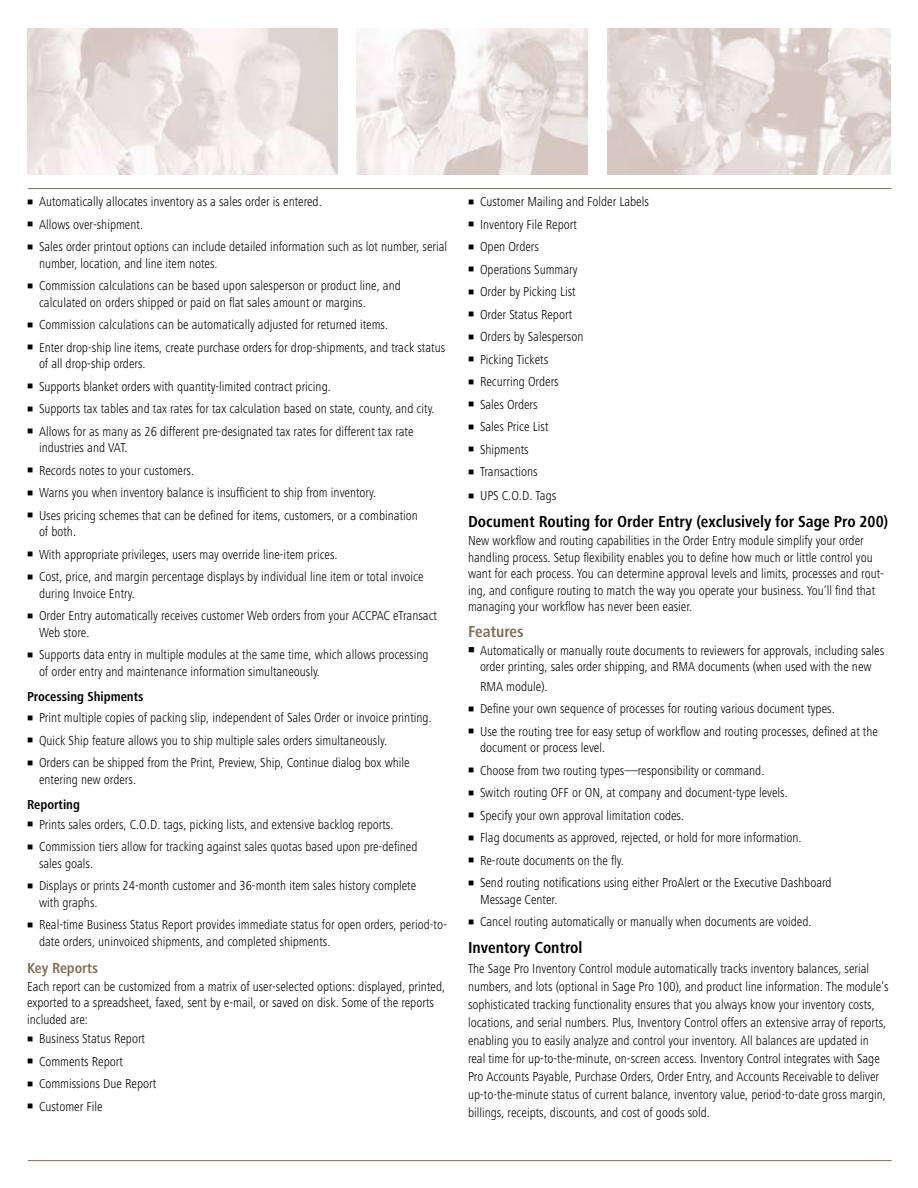
<style>
.page{position:relative;width:918px;height:1188px;background:#fff}
.page>*{position:absolute;margin:0;border:0;box-sizing:border-box;transform-origin:0 0}
.t1{font:700 condensed 16.5px "Frutiger Next LT";color:#000}
.t2{font:700 condensed 16.5px "Frutiger Next LT";color:#806f59}
.t3{font:700 condensed 15px "Frutiger Next LT";color:#806f59}
.t4{font:300 condensed 13.5px/16.5px "Frutiger Next LT";color:#000}
.t5{font:700 condensed 13.5px "Frutiger Next LT";color:#000}
</style>
<div class="page">
<hr style="left:28px;top:1160px;width:864px;height:1px;background:#806f59">
<hr style="left:28px;top:188px;width:864px;height:1px;background:#806f59">
<img style="left:357px;top:28px;width:231px;height:147px">
<img style="left:27px;top:28px;width:310px;height:147px">
<img style="left:608px;top:28px;width:283px;height:147px">
<p class="t4" style="left:27px;top:194px;width:296px">■ Automatically allocates inventory as a sales order is entered.</p>
<p class="t4" style="left:27px;top:216px;width:118px">■ Allows over-shipment.</p>
<p class="t4" style="left:39px;top:239px;width:410px;text-indent:-12px">■ Sales order printout options can include detailed information such as lot number, serial number, location, and line item notes.</p>
<p class="t4" style="left:39px;top:278px;width:363px;text-indent:-12px">■ Commission calculations can be based upon salesperson or product line, and calculated on orders shipped or paid on flat sales amount or margins.</p>
<p class="t4" style="left:27px;top:317px;width:363px">■ Commission calculations can be automatically adjusted for returned items.</p>
<p class="t4" style="left:39px;top:339px;width:408px;text-indent:-12px">■ Enter drop-ship line items, create purchase orders for drop-shipments, and track status of all drop-ship orders.</p>
<p class="t4" style="left:27px;top:378px;width:305px">■ Supports blanket orders with quantity-limited contract pricing.</p>
<p class="t4" style="left:27px;top:401px;width:409px">■ Supports tax tables and tax rates for tax calculation based on state, county, and city.</p>
<p class="t4" style="left:39px;top:423px;width:376px;text-indent:-12px">■ Allows for as many as 26 different pre-designated tax rates for different tax rate industries and VAT.</p>
<p class="t4" style="left:27px;top:462px;width:169px">■ Records notes to your customers.</p>
<p class="t4" style="left:27px;top:485px;width:351px">■ Warns you when inventory balance is insufficient to ship from inventory.</p>
<p class="t4" style="left:39px;top:507px;width:380px;text-indent:-12px">■ Uses pricing schemes that can be defined for items, customers, or a combination of both.</p>
<p class="t4" style="left:27px;top:546px;width:312px">■ With appropriate privileges, users may override line-item prices.</p>
<p class="t4" style="left:39px;top:569px;width:386px;text-indent:-12px">■ Cost, price, and margin percentage displays by individual line item or total invoice during Invoice Entry.</p>
<p class="t4" style="left:39px;top:608px;width:400px;text-indent:-12px">■ Order Entry automatically receives customer Web orders from your ACCPAC eTransact<br>Web store.</p>
<p class="t4" style="left:39px;top:647px;width:391px;text-indent:-12px">■ Supports data entry in multiple modules at the same time, which allows processing of order entry and maintenance information simultaneously.</p>
<p class="t5" style="left:27px;top:689px;width:118px">Processing Shipments</p>
<p class="t4" style="left:27px;top:710px;width:406px">■ Print multiple copies of packing slip, independent of Sales Order or invoice printing.</p>
<p class="t4" style="left:27px;top:732px;width:362px">■ Quick Ship feature allows you to ship multiple sales orders simultaneously.</p>
<p class="t4" style="left:39px;top:755px;width:372px;text-indent:-12px">■ Orders can be shipped from the Print, Preview, Ship, Continue dialog box while entering new orders.</p>
<p class="t5" style="left:27px;top:797px;width:55px">Reporting</p>
<p class="t4" style="left:27px;top:816px;width:368px">■ Prints sales orders, C.O.D. tags, picking lists, and extensive backlog reports.</p>
<p class="t4" style="left:39px;top:839px;width:380px;text-indent:-12px">■ Commission tiers allow for tracking against sales quotas based upon pre-defined sales goals.</p>
<p class="t4" style="left:39px;top:878px;width:379px;text-indent:-12px">■ Displays or prints 24-month customer and 36-month item sales history complete with graphs.</p>
<p class="t4" style="left:39px;top:917px;width:409px;text-indent:-12px">■ Real-time Business Status Report provides immediate status for open orders, period-to&shy;date orders, uninvoiced shipments, and completed shipments.</p>
<p class="t3" style="left:27px;top:959px;width:72px">Key Reports</p>
<p class="t4" style="left:27px;top:978px;width:420px">Each report can be customized from a matrix of user-selected options: displayed, printed, exported to a spreadsheet, faxed, sent by e-mail, or saved on disk. Some of the reports included are:</p>
<p class="t4" style="left:27px;top:1031px;width:120px">■ Business Status Report</p>
<p class="t4" style="left:27px;top:1053px;width:97px">■ Comments Report</p>
<p class="t4" style="left:27px;top:1076px;width:131px">■ Commissions Due Report</p>
<p class="t4" style="left:27px;top:1098px;width:77px">■ Customer File</p>
<p class="t4" style="left:468px;top:194px;width:182px">■ Customer Mailing and Folder Labels</p>
<p class="t4" style="left:468px;top:216px;width:110px">■ Inventory File Report</p>
<p class="t4" style="left:468px;top:239px;width:73px">■ Open Orders</p>
<p class="t4" style="left:468px;top:261px;width:111px">■ Operations Summary</p>
<p class="t4" style="left:468px;top:284px;width:109px">■ Order by Picking List</p>
<p class="t4" style="left:468px;top:306px;width:106px">■ Order Status Report</p>
<p class="t4" style="left:468px;top:329px;width:117px">■ Orders by Salesperson</p>
<p class="t4" style="left:468px;top:351px;width:82px">■ Picking Tickets</p>
<p class="t4" style="left:468px;top:374px;width:92px">■ Recurring Orders</p>
<p class="t4" style="left:468px;top:396px;width:71px">■ Sales Orders</p>
<p class="t4" style="left:468px;top:419px;width:82px">■ Sales Price List</p>
<p class="t4" style="left:468px;top:441px;width:62px">■ Shipments</p>
<p class="t4" style="left:468px;top:464px;width:71px">■ Transactions</p>
<p class="t4" style="left:468px;top:488px;width:90px">■ UPS C.O.D. Tags</p>
<p class="t1" style="left:468px;top:513px;width:422px">Document Routing for Order Entry (exclusively for Sage Pro 200)</p>
<p class="t4" style="left:468px;top:533px;width:417px">New workflow and routing capabilities in the Order Entry module simplify your order handling process. Setup flexibility enables you to define how much or little control you want for each process. You can determine approval levels and limits, processes and rout&shy;ing, and configure routing to match the way you operate your business. You’ll find that managing your workflow has never been easier.</p>
<p class="t2" style="left:468px;top:622px;width:57px">Features</p>
<p class="t4" style="left:468px;top:642px;width:418px;text-align:center">■ Automatically or manually route documents to reviewers for approvals, including sales order printing, sales order shipping, and RMA documents (when used with the new</p>
<p class="t4" style="left:480px;top:678px;width:69px">RMA module).</p>
<p class="t4" style="left:468px;top:701px;width:368px">■ Define your own sequence of processes for routing various document types.</p>
<p class="t4" style="left:480px;top:723px;width:400px;text-indent:-12px">■ Use the routing tree for easy setup of workflow and routing processes, defined at the document or process level.</p>
<p class="t4" style="left:468px;top:762px;width:298px">■ Choose from two routing types—responsibility or command.</p>
<p class="t4" style="left:468px;top:785px;width:321px">■ Switch routing OFF or ON, at company and document-type levels.</p>
<p class="t4" style="left:468px;top:807px;width:218px">■ Specify your own approval limitation codes.</p>
<p class="t4" style="left:468px;top:830px;width:335px">■ Flag documents as approved, rejected, or hold for more information.</p>
<p class="t4" style="left:468px;top:852px;width:157px">■ Re-route documents on the fly.</p>
<p class="t4" style="left:480px;top:875px;width:353px;text-indent:-12px">■ Send routing notifications using either ProAlert or the Executive Dashboard<br>Message Center.</p>
<p class="t4" style="left:468px;top:914px;width:345px">■ Cancel routing automatically or manually when documents are voided.</p>
<p class="t1" style="left:468px;top:939px;width:116px">Inventory Control</p>
<p class="t4" style="left:468px;top:959px;width:422px;line-height:18px">The Sage Pro Inventory Control module automatically tracks inventory balances, serial numbers, and lots (optional in Sage Pro 100), and product line information. The module’s sophisticated tracking functionality ensures that you always know your inventory costs, locations, and serial numbers. Plus, Inventory Control offers an extensive array of reports, enabling you to easily analyze and control your inventory. All balances are updated in real time for up-to-the-minute, on-screen access. Inventory Control integrates with Sage Pro Accounts Payable, Purchase Orders, Order Entry, and Accounts Receivable to deliver up-to-the-minute status of current balance, inventory value, period-to-date gross margin, billings, receipts, discounts, and cost of goods sold.</p>
</div>
